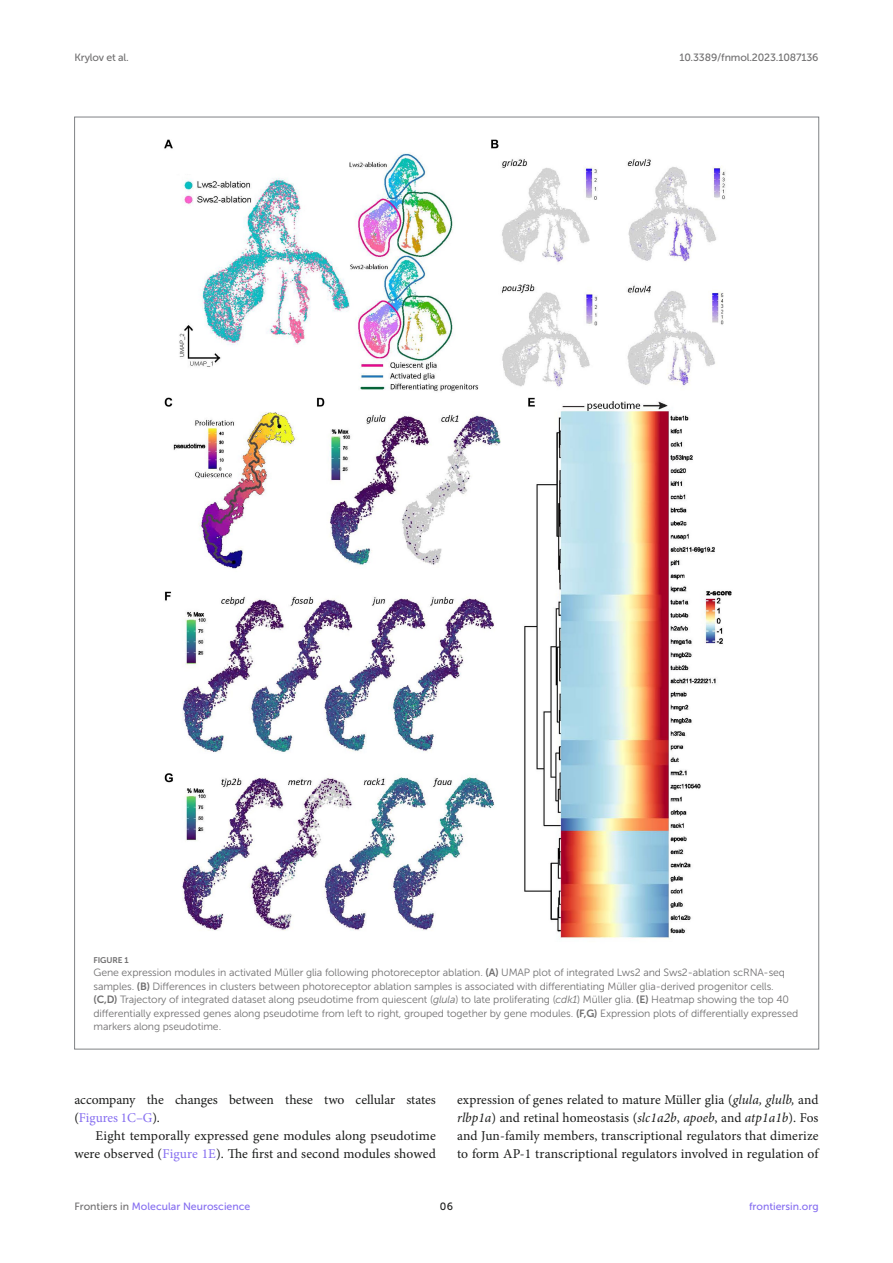
<style>
.page{position:relative;width:893px;height:1263px;background:#fff}
.page>*{position:absolute;margin:0;border:0;box-sizing:border-box;transform-origin:0 0}
.TEXT{font:13.5px/18px "Minion Pro";letter-spacing:.01em;color:#1b1c1b;text-align:right}
.TEXT_FLUSH{font:13.5px/18px "Minion Pro";letter-spacing:-.005em;color:#1b1c1b}
.FIG_LEG{font:10.5px/13.5px "Museo Sans 300";letter-spacing:-.01em;color:#706f70}
.t1{font:10.5px "Museo Sans 500";color:#856df0}
.t2{font:10.5px "Museo Sans 500";letter-spacing:-.015em;color:#706f70}
.t3{font:10.5px "Museo Sans 500";color:#1b1c1b}
.FIG_HD{font:8.25px "Museo Sans 700";letter-spacing:-.01em;color:#706f70}
.s1{font-family:"Museo Sans 700"}
.s2{font-style:italic}
.s3{color:#856df0}
.s4{color:#706f70}
</style>
<div class="page">
<img style="left:164px;top:139px;width:568px;height:801px">
<p class="t2" style="left:74px;top:51px;width:56px">Krylov et al.</p>
<p class="t2" style="left:679px;top:51px;width:141px">10.3389/fnmol.2023.1087136</p>
<p class="FIG_HD" style="left:94px;top:955px;width:37px">FIGURE 1</p>
<p class="FIG_LEG" style="left:94px;top:966px;width:706px">Gene expression modules in activated Müller glia following photoreceptor ablation. <span class="s1">(A)</span> UMAP plot of integrated Lws2 and Sws2-ablation scRNA-seq samples. <span class="s1">(B)</span> Differences in clusters between photoreceptor ablation samples is associated with differentiating Müller glia-derived progenitor cells. <span class="s1">(C,D)</span> Trajectory of integrated dataset along pseudotime from quiescent (<span class="s2">glula</span>) to late proliferating (<span class="s2">cdk1</span>) Müller glia. <span class="s1">(E)</span> Heatmap showing the top 40 differentially expressed genes along pseudotime from left to right, grouped together by gene modules. <span class="s1">(F,G)</span> Expression plots of differentially expressed markers along pseudotime.</p>
<p class="TEXT_FLUSH" style="left:74px;top:1091px;width:363px">accompany the changes between these two cellular states (<span class="s3">Figures 1C–G</span>).</p>
<p class="TEXT" style="left:74px;top:1127px;width:363px">Eight temporally expressed gene modules along pseudotime were observed (<span class="s3">Figure 1E</span>). The first and second modules showed</p>
<p class="TEXT" style="left:457px;top:1091px;width:363px;text-align:justify">expression of genes related to mature Müller glia (<span class="s2">glula, glulb,</span> and <span class="s2">rlbp1a</span>) and retinal homeostasis (<span class="s2">slc1a2b</span>, <span class="s2">apoeb</span>, and <span class="s2">atp1a1b</span>). Fos and Jun-family members, transcriptional regulators that dimerize to form AP-1 transcriptional regulators involved in regulation of</p>
<p class="t1" style="left:74px;top:1200px;width:177px"><span class="s4">Frontiers in</span> Molecular Neuroscience</p>
<p class="t3" style="left:440px;top:1200px;width:15px">06</p>
<p class="t1" style="left:749px;top:1200px;width:71px">frontiersin.org</p>
</div>
